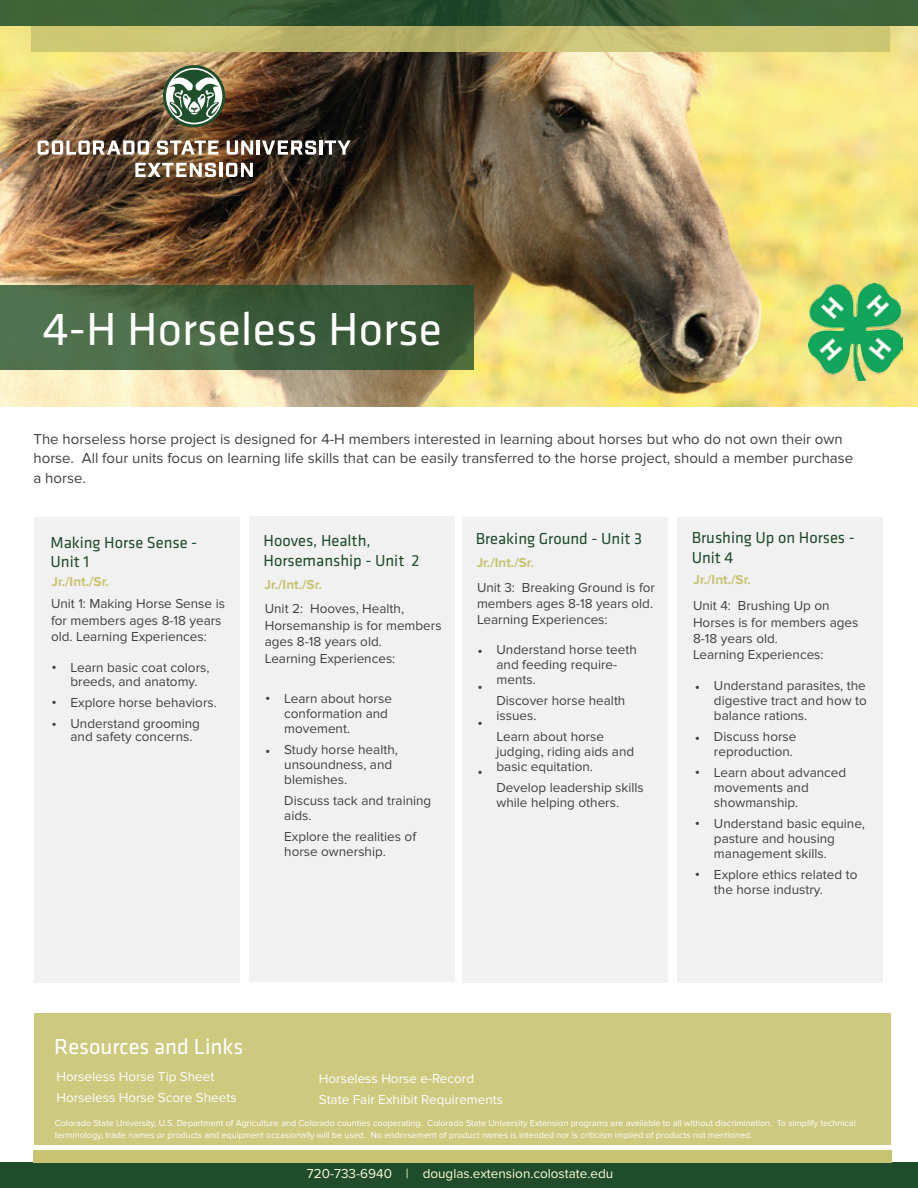
<style>
.page{position:relative;width:918px;height:1188px;background:#fff}
.page>*{position:absolute;margin:0;border:0;box-sizing:border-box;transform-origin:0 0}
.t1{font:48px "Klavika";color:#fff}
.t2{font:22.5px "Klavika";color:#fff}
.t3{font:16.5px/19.8px "Klavika";color:#1f4d2b}
.t4{font:15px/19.5px "Proxima Nova";color:#414042}
.t5{font:13.5px/15px "Proxima Nova";color:#414042}
.t6{font:13.5px/21px "Proxima Nova";color:#fff}
.t7{font:700 13.5px "Proxima Nova";color:#c8c371}
.t8{font:13.5px "Proxima Nova";color:#fefbda}
.t9{font:9px/12px "Proxima Nova";color:#fff}
</style>
<div class="page">
<img style="left:0;top:0;width:918px;height:406px">
<svg style="left:1px;top:285px;width:473px;height:85px;background:#42613f"></svg>
<svg style="left:0;top:0;width:917px;height:26px;background:#365a34"></svg>
<svg style="left:31px;top:26px;width:859px;height:25px;background:#c5be70"></svg>
<div style="left:0;top:1163px;width:917px;height:25px;background:#1f4d2b"></div>
<div style="left:33px;top:1150px;width:858px;height:13px;background:#c8c371"></div>
<img style="left:808px;top:284px;width:94px;height:97px">
<div style="left:34px;top:1014px;width:856px;height:131px;background:#cdc97f"></div>
<div style="left:34px;top:517px;width:205px;height:465px;background:#f1f1f2"></div>
<div style="left:249px;top:517px;width:205px;height:465px;background:#f1f1f2"></div>
<div style="left:463px;top:518px;width:205px;height:465px;background:#f1f1f2"></div>
<div style="left:678px;top:517px;width:205px;height:465px;background:#f1f1f2"></div>
<svg style="left:38px;top:140px;width:111px;height:15px"></svg>
<svg style="left:157px;top:140px;width:61px;height:15px"></svg>
<svg style="left:227px;top:141px;width:26px;height:14px"></svg>
<hr style="left:256px;top:141px;width:3px;height:14px;background:#fff">
<svg style="left:262px;top:140px;width:54px;height:15px"></svg>
<hr style="left:319px;top:141px;width:3px;height:14px;background:#fff">
<svg style="left:325px;top:140px;width:26px;height:15px"></svg>
<svg style="left:226px;top:163px;width:27px;height:14px"></svg>
<hr style="left:219px;top:163px;width:4px;height:14px;background:#fff">
<svg style="left:135px;top:163px;width:81px;height:14px"></svg>
<svg style="left:163px;top:65px;width:62px;height:62px"></svg>
<svg style="left:164px;top:66px;width:60px;height:60px"></svg>
<svg style="left:166px;top:68px;width:56px;height:56px"></svg>
<h1 class="t1" style="left:43px;top:304px;width:401px">4-H Horseless Horse</h1>
<p class="t4" style="left:34px;top:429px;width:821px">The horseless horse project is designed for 4-H members interested in learning about horses but who do not own their own horse. All four units focus on learning life skills that can be easily transferred to the horse project, should a member purchase a horse.</p>
<p class="t3" style="left:50px;top:532px;width:148px">Making Horse Sense -<br>Unit 1</p>
<p class="t7" style="left:51px;top:573px;width:59px">Jr./Int./Sr.</p>
<p class="t5" style="left:51px;top:595px;width:176px;line-height:16.5px">Unit 1: Making Horse Sense is for members ages 8-18 years old. Learning Experiences:</p>
<p class="t4" style="left:51px;top:657px;width:7px">•</p>
<p class="t4" style="left:51px;top:690px;width:7px;line-height:22.5px">• •</p>
<p class="t5" style="left:70px;top:661px;width:141px;line-height:13.5px">Learn basic coat colors, breeds, and anatomy.</p>
<p class="t5" style="left:70px;top:692px;width:148px;line-height:21px">Explore horse behaviors.<br>Understand grooming</p>
<p class="t5" style="left:70px;top:729px;width:124px">and safety concerns.</p>
<p class="t3" style="left:263px;top:531px;width:158px">Hooves, Health,<br>Horsemanship - Unit 2</p>
<p class="t7" style="left:264px;top:576px;width:59px">Jr./Int./Sr.</p>
<p class="t5" style="left:265px;top:601px;width:178px;line-height:16.5px">Unit 2: Hooves, Health,<br>Horsemanship is for members ages 8-18 years old.<br>Learning Experiences:</p>
<p class="t4" style="left:265px;top:687px;width:7px">•</p>
<p class="t5" style="left:284px;top:691px;width:109px">Learn about horse conformation and movement.</p>
<p class="t5" style="left:284px;top:742px;width:115px">Study horse health, unsoundness, and blemishes.</p>
<p class="t5" style="left:284px;top:793px;width:149px">Discuss tack and training aids.</p>
<p class="t5" style="left:284px;top:829px;width:133px">Explore the realities of horse ownership.</p>
<p class="t4" style="left:265px;top:740px;width:7px">•</p>
<p class="t3" style="left:476px;top:529px;width:168px">Breaking Ground - Unit 3</p>
<p class="t7" style="left:477px;top:554px;width:59px">Jr./Int./Sr.</p>
<p class="t5" style="left:477px;top:579px;width:179px;line-height:16.5px">Unit 3: Breaking Ground is for members ages 8-18 years old.<br>Learning Experiences:</p>
<p class="t4" style="left:477px;top:640px;width:7px">•</p>
<p class="t4" style="left:477px;top:676px;width:7px">•</p>
<p class="t4" style="left:477px;top:712px;width:7px">•</p>
<p class="t5" style="left:496px;top:642px;width:142px">Understand horse teeth and feeding require&shy;ments.</p>
<p class="t5" style="left:496px;top:693px;width:130px">Discover horse health issues.</p>
<p class="t5" style="left:496px;top:729px;width:139px">Learn about horse judging, riding aids and basic equitation.</p>
<p class="t5" style="left:496px;top:780px;width:149px">Develop leadership skills while helping others.</p>
<p class="t4" style="left:477px;top:762px;width:7px">•</p>
<p class="t3" style="left:692px;top:528px;width:165px">Brushing Up on Horses -<br>Unit 4</p>
<p class="t5" style="left:693px;top:597px;width:167px;line-height:16.5px">Unit 4: Brushing Up on<br>Horses is for members ages<br>8-18 years old.<br>Learning Experiences:</p>
<p class="t7" style="left:693px;top:572px;width:59px">Jr./Int./Sr.</p>
<p class="t4" style="left:695px;top:676px;width:7px">•</p>
<p class="t4" style="left:695px;top:727px;width:7px">•</p>
<p class="t4" style="left:695px;top:762px;width:7px">•</p>
<p class="t4" style="left:695px;top:813px;width:7px">•</p>
<p class="t4" style="left:695px;top:864px;width:7px">•</p>
<p class="t5" style="left:714px;top:678px;width:154px;text-align:justify">Understand parasites, the digestive tract and how to balance rations.</p>
<p class="t5" style="left:714px;top:729px;width:84px">Discuss horse reproduction.</p>
<p class="t5" style="left:714px;top:765px;width:134px">Learn about advanced movements and showmanship.</p>
<p class="t5" style="left:714px;top:816px;width:152px">Understand basic equine, pasture and housing management skills.</p>
<p class="t5" style="left:714px;top:867px;width:145px">Explore ethics related to the horse industry.</p>
<h2 class="t2" style="left:54px;top:1035px;width:191px">Resources and Links</h2>
<p class="t6" style="left:56px;top:1066px;width:182px">Horseless Horse Tip Sheet<br>Horseless Horse Score Sheets</p>
<p class="t6" style="left:319px;top:1068px;width:186px">Horseless Horse e-Record<br>State Fair Exhibit Requirements</p>
<p class="t9" style="left:55px;top:1117px;width:802px">Colorado State University, U.S. Department of Agriculture and Colorado counties cooperating. Colorado State University Extension programs are available to all without discrimination. To simplify technical terminology, trade names or products and equipment occasionally will be used. No endorsement of product names is intended nor is criticism implied of products not mentioned.</p>
<p class="t8" style="left:307px;top:1166px;width:308px">720-733-6940 | douglas.extension.colostate.edu</p>
</div>
